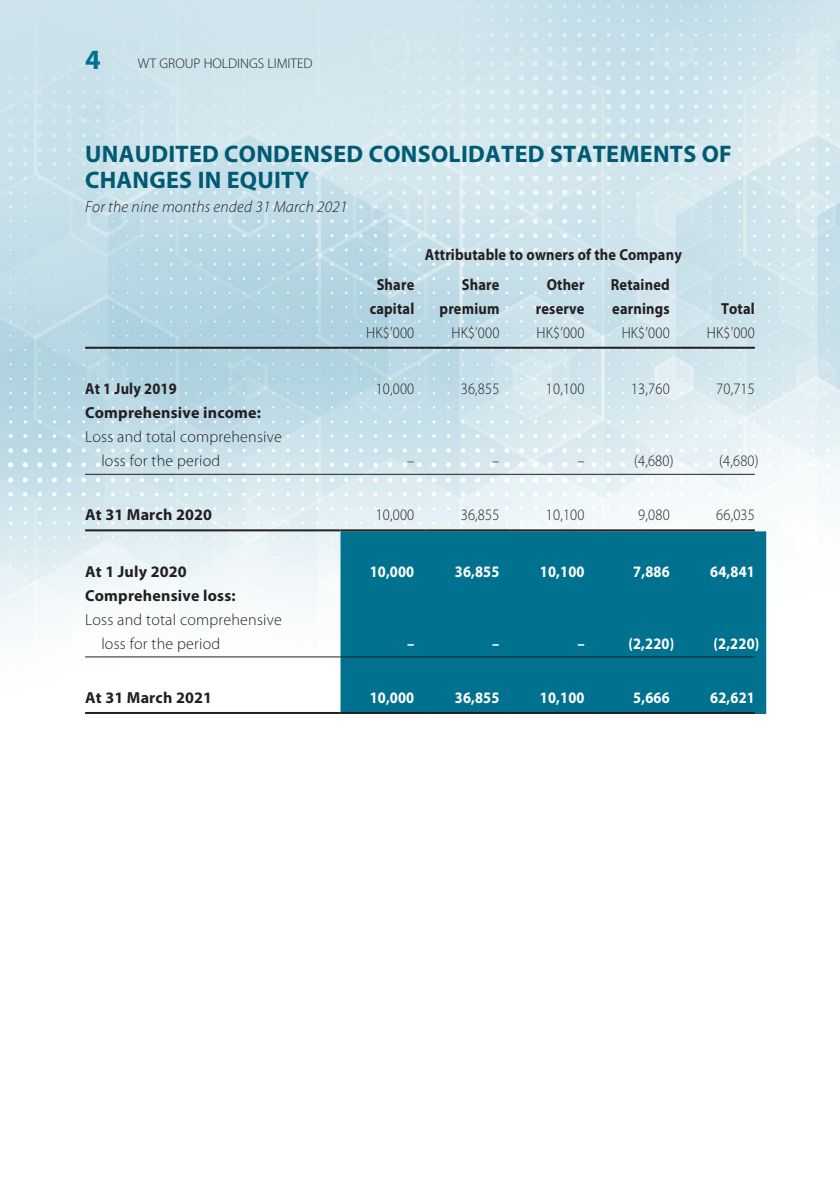
<style>
.page{position:relative;width:840px;height:1191px;background:#fff}
.page>*{position:absolute;margin:0;border:0;box-sizing:border-box;transform-origin:0 0}
.t1{font:700 28px "Myriad Pro";color:#00718e}
._01_H1{font:700 24px/26px "Myriad Pro";letter-spacing:.01em;color:#005a72}
._50_Table_txt{font:300 16px "Myriad Pro";letter-spacing:.015em;color:#231f20;scale:.9 1}
._50_Table_txt-2{font:700 16px "Myriad Pro";letter-spacing:.01em;color:#231f20;scale:.9 1}
._50_Table_txt-3{font:300 16px "Myriad Pro";letter-spacing:.015em;color:#231f20}
._50_Table_txt-4{font:700 16px "Myriad Pro";letter-spacing:.01em;color:#231f20}
._50_Table_txt-5{font:700 16px "Myriad Pro";letter-spacing:.01em;color:#fff;scale:.9 1}
._00_txt{font:italic 300 16px "Myriad Pro";letter-spacing:.01em;color:#231f20}
.t2{font:300 14px "Myriad Pro";color:#231f20}
</style>
<div class="page">
<img style="left:0;top:0;width:839px;height:714px">
<div style="left:340px;top:531px;width:425px;height:183px;background:#00718e"></div>
<hr style="left:85px;top:347px;width:255px;height:2px;background:#231f20">
<hr style="left:340px;top:347px;width:85px;height:2px;background:#231f20">
<hr style="left:425px;top:347px;width:85px;height:2px;background:#231f20">
<hr style="left:510px;top:347px;width:85px;height:2px;background:#231f20">
<hr style="left:595px;top:347px;width:85px;height:2px;background:#231f20">
<hr style="left:680px;top:347px;width:74px;height:2px;background:#231f20">
<hr style="left:85px;top:474px;width:255px;height:1px;background:#231f20">
<hr style="left:340px;top:474px;width:85px;height:1px;background:#231f20">
<hr style="left:425px;top:474px;width:85px;height:1px;background:#231f20">
<hr style="left:510px;top:474px;width:85px;height:1px;background:#231f20">
<hr style="left:595px;top:474px;width:85px;height:1px;background:#231f20">
<hr style="left:680px;top:474px;width:74px;height:1px;background:#231f20">
<hr style="left:85px;top:529px;width:255px;height:2px;background:#231f20">
<hr style="left:340px;top:529px;width:85px;height:2px;background:#231f20">
<hr style="left:425px;top:529px;width:85px;height:2px;background:#231f20">
<hr style="left:510px;top:529px;width:85px;height:2px;background:#231f20">
<hr style="left:595px;top:529px;width:85px;height:2px;background:#231f20">
<hr style="left:680px;top:529px;width:74px;height:2px;background:#231f20">
<hr style="left:85px;top:656px;width:255px;height:1px;background:#231f20">
<hr style="left:340px;top:656px;width:85px;height:1px;background:#231f20">
<hr style="left:425px;top:656px;width:85px;height:1px;background:#231f20">
<hr style="left:510px;top:656px;width:85px;height:1px;background:#231f20">
<hr style="left:595px;top:656px;width:85px;height:1px;background:#231f20">
<hr style="left:680px;top:656px;width:74px;height:1px;background:#231f20">
<hr style="left:85px;top:712px;width:255px;height:2px;background:#231f20">
<hr style="left:340px;top:712px;width:85px;height:2px;background:#231f20">
<hr style="left:425px;top:712px;width:85px;height:2px;background:#231f20">
<hr style="left:510px;top:712px;width:85px;height:2px;background:#231f20">
<hr style="left:595px;top:712px;width:85px;height:2px;background:#231f20">
<hr style="left:680px;top:712px;width:74px;height:2px;background:#231f20">
<h1 class="t1" style="left:85px;top:42px;width:17px">4</h1>
<p class="t2" style="left:138px;top:55px;width:176px">WT GROUP HOLDINGS LIMITED</p>
<p class="_01_H1" style="left:85px;top:140px;width:648px">UNAUDITED CONDENSED CONSOLIDATED STATEMENTS OF<br>CHANGES IN EQUITY</p>
<p class="_00_txt" style="left:85px;top:197px;width:263px">For the nine months ended 31 March 2021</p>
<p class="_50_Table_txt-2" style="left:424px;top:244px;width:287px">Attributable to owners of the Company</p>
<p class="_50_Table_txt-2" style="left:376px;top:274px;width:43px">Share</p>
<p class="_50_Table_txt-2" style="left:369px;top:298px;width:51px">capital</p>
<p class="_50_Table_txt-2" style="left:461px;top:274px;width:43px">Share</p>
<p class="_50_Table_txt-2" style="left:439px;top:298px;width:68px">premium</p>
<p class="_50_Table_txt-2" style="left:546px;top:274px;width:44px">Other</p>
<p class="_50_Table_txt-2" style="left:535px;top:298px;width:56px">reserve</p>
<p class="_50_Table_txt-2" style="left:610px;top:274px;width:67px">Retained</p>
<p class="_50_Table_txt-2" style="left:612px;top:298px;width:65px">earnings</p>
<p class="_50_Table_txt-2" style="left:720px;top:298px;width:39px">Total</p>
<p class="_50_Table_txt" style="left:366px;top:323px;width:55px">HK$’000</p>
<p class="_50_Table_txt" style="left:451px;top:323px;width:55px">HK$’000</p>
<p class="_50_Table_txt" style="left:536px;top:323px;width:55px">HK$’000</p>
<p class="_50_Table_txt" style="left:621px;top:323px;width:55px">HK$’000</p>
<p class="_50_Table_txt" style="left:706px;top:323px;width:55px">HK$’000</p>
<p class="_50_Table_txt-2" style="left:85px;top:378px;width:103px">At 1 July 2019</p>
<p class="_50_Table_txt" style="left:375px;top:379px;width:44px">10,000</p>
<p class="_50_Table_txt" style="left:460px;top:379px;width:44px">36,855</p>
<p class="_50_Table_txt" style="left:545px;top:379px;width:44px">10,100</p>
<p class="_50_Table_txt" style="left:630px;top:379px;width:44px">13,760</p>
<p class="_50_Table_txt" style="left:715px;top:379px;width:44px">70,715</p>
<p class="_50_Table_txt-4" style="left:85px;top:402px;width:177px">Comprehensive income:</p>
<p class="_50_Table_txt-3" style="left:85px;top:427px;width:198px">Loss and total comprehensive</p>
<p class="_50_Table_txt-3" style="left:101px;top:451px;width:120px">loss for the period</p>
<p class="_50_Table_txt" style="left:407px;top:451px;width:9px">–</p>
<p class="_50_Table_txt" style="left:492px;top:451px;width:10px">–</p>
<p class="_50_Table_txt" style="left:577px;top:451px;width:10px">–</p>
<p class="_50_Table_txt" style="left:633px;top:451px;width:45px">(4,680)</p>
<p class="_50_Table_txt" style="left:718px;top:451px;width:45px">(4,680)</p>
<p class="_50_Table_txt-4" style="left:85px;top:504px;width:128px">At 31 March 2020</p>
<p class="_50_Table_txt" style="left:375px;top:505px;width:44px">10,000</p>
<p class="_50_Table_txt" style="left:460px;top:505px;width:44px">36,855</p>
<p class="_50_Table_txt" style="left:545px;top:505px;width:44px">10,100</p>
<p class="_50_Table_txt" style="left:638px;top:505px;width:36px">9,080</p>
<p class="_50_Table_txt" style="left:715px;top:505px;width:44px">66,035</p>
<p class="_50_Table_txt-4" style="left:85px;top:561px;width:103px">At 1 July 2020</p>
<p class="_50_Table_txt-5" style="left:369px;top:561px;width:51px">10,000</p>
<p class="_50_Table_txt-5" style="left:454px;top:561px;width:51px">36,855</p>
<p class="_50_Table_txt-5" style="left:539px;top:561px;width:51px">10,100</p>
<p class="_50_Table_txt-5" style="left:633px;top:561px;width:42px">7,886</p>
<p class="_50_Table_txt-5" style="left:709px;top:561px;width:51px">64,841</p>
<p class="_50_Table_txt-4" style="left:85px;top:585px;width:152px">Comprehensive loss:</p>
<p class="_50_Table_txt-3" style="left:85px;top:610px;width:198px">Loss and total comprehensive</p>
<p class="_50_Table_txt-3" style="left:101px;top:634px;width:120px">loss for the period</p>
<p class="_50_Table_txt-5" style="left:407px;top:633px;width:9px">–</p>
<p class="_50_Table_txt-5" style="left:492px;top:633px;width:10px">–</p>
<p class="_50_Table_txt-5" style="left:577px;top:633px;width:10px">–</p>
<p class="_50_Table_txt-5" style="left:628px;top:633px;width:52px">(2,220)</p>
<p class="_50_Table_txt-5" style="left:713px;top:633px;width:52px">(2,220)</p>
<p class="_50_Table_txt-4" style="left:85px;top:687px;width:128px">At 31 March 2021</p>
<p class="_50_Table_txt-5" style="left:369px;top:687px;width:51px">10,000</p>
<p class="_50_Table_txt-5" style="left:454px;top:687px;width:51px">36,855</p>
<p class="_50_Table_txt-5" style="left:539px;top:687px;width:51px">10,100</p>
<p class="_50_Table_txt-5" style="left:633px;top:687px;width:42px">5,666</p>
<p class="_50_Table_txt-5" style="left:709px;top:687px;width:51px">62,621</p>
</div>
